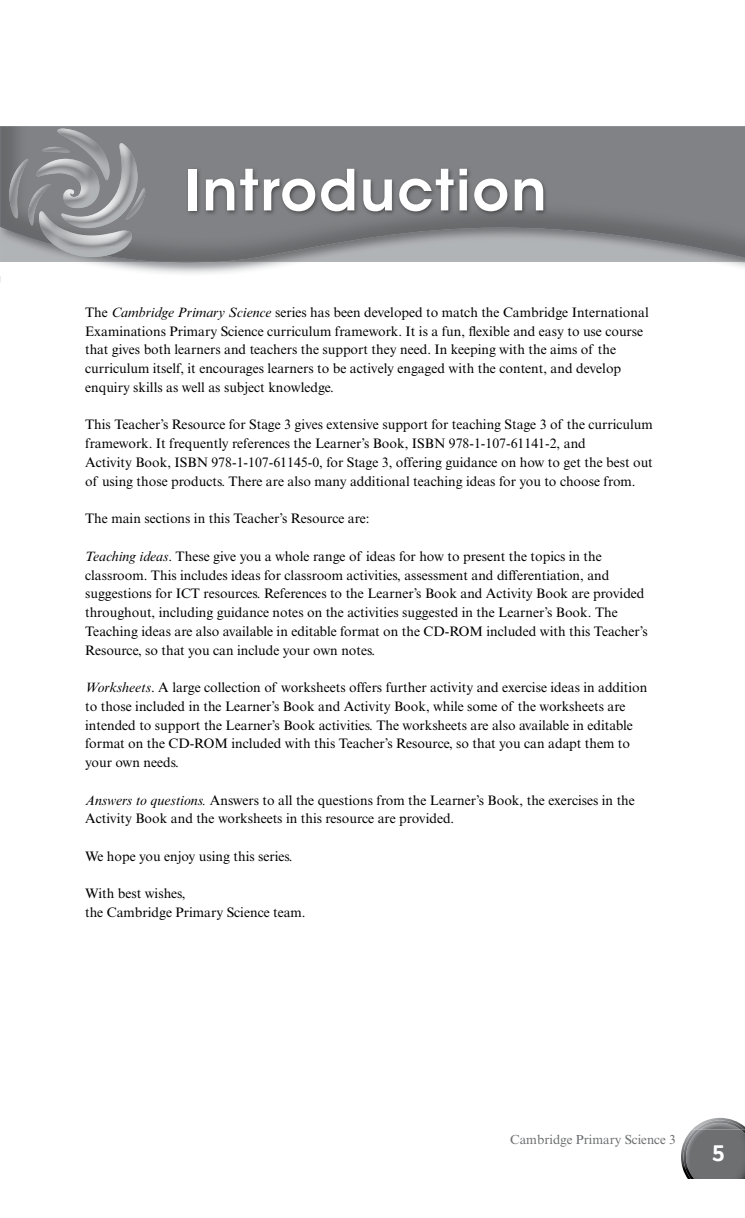
<style>
.page{position:relative;width:745px;height:1218px;background:#fff}
.page>*{position:absolute;margin:0;border:0;box-sizing:border-box;transform-origin:0 0}
.t1{font:600 56.25px "ITC Avant Garde Std";letter-spacing:.03em;color:#fff}
.t2{font:700 22.5px "Sassoon Infant Std";color:#fff}
.t3{font:13.75px/18.8px "Times New Roman MT Std";color:#000}
.t4{font:13.12px "Times New Roman MT Std";color:#6d6e70}
.s1{font-style:italic}
</style>
<div class="page">
<img style="left:693px;top:1117px;width:51px;height:12px">
<img style="left:681px;top:1145px;width:2px;height:24px">
<img style="left:695px;top:1120px;width:48px;height:9px">
<img style="left:683px;top:1129px;width:61px;height:50px">
<img style="left:0;top:126px;width:744px;height:136px">
<svg style="left:11px;top:207px;width:7px;height:11px"></svg>
<img style="left:9px;top:160px;width:19px;height:47px">
<svg style="left:28px;top:216px;width:6px;height:9px"></svg>
<img style="left:28px;top:184px;width:23px;height:32px">
<img style="left:42px;top:147px;width:19px;height:5px">
<img style="left:57px;top:129px;width:28px;height:6px">
<img style="left:62px;top:135px;width:47px;height:11px">
<img style="left:39px;top:211px;width:21px;height:17px">
<img style="left:56px;top:246px;width:49px;height:11px">
<img style="left:58px;top:246px;width:68px;height:10px">
<img style="left:41px;top:228px;width:91px;height:18px">
<svg style="left:119px;top:143px;width:7px;height:3px"></svg>
<img style="left:68px;top:223px;width:42px;height:5px">
<img style="left:61px;top:146px;width:76px;height:77px">
<img style="left:42px;top:159px;width:48px;height:8px">
<img style="left:36px;top:167px;width:63px;height:41px">
<svg style="left:141px;top:188px;width:4px;height:4px"></svg>
<img style="left:126px;top:192px;width:19px;height:26px">
<img style="left:186px;top:167px;width:362px;height:50px">
<h1 class="t1" style="left:184px;top:154px;width:364px">Introduction</h1>
<p class="t3" style="left:85px;top:303px;width:564px">The <span class="s1">Cambridge Primary Science</span> series has been developed to match the Cambridge International Examinations Primary Science curriculum framework. It is a fun, exible and easy to use course that gives both learners and teachers the support they need. In keeping with the aims of the curriculum itself, it encourages learners to be actively engaged with the content, and develop enquiry skills as well as subject knowledge.</p>
<p class="t3" style="left:85px;top:415px;width:569px">This Teacher’s Resource for Stage 3 gives extensive support for teaching Stage 3 of the curriculum framework. It frequently references the Learner’s Book, ISBN 978-1-107-61141-2, and<br>Activity Book, ISBN 978-1-107-61145-0, for Stage 3, offering guidance on how to get the best out of using those products. There are also many additional teaching ideas for you to choose from.</p>
<p class="t3" style="left:85px;top:509px;width:286px">The main sections in this Teacher’s Resource are:</p>
<p class="t3" style="left:85px;top:547px;width:563px"><span class="s1">Teaching ideas</span>. These give you a whole range of ideas for how to present the topics in the classroom. This includes ideas for classroom activities, assessment and differentiation, and suggestions for ICT resources. References to the Learner’s Book and Activity Book are provided throughout, including guidance notes on the activities suggested in the Learner’s Book. The Teaching ideas are also available in editable format on the CD-ROM included with this Teacher’s Resource, so that you can include your own notes.</p>
<p class="t3" style="left:85px;top:678px;width:563px"><span class="s1">Worksheets</span>. A large collection of worksheets offers further activity and exercise ideas in addition to those included in the Learner’s Book and Activity Book, while some of the worksheets are intended to support the Learner’s Book activities. The worksheets are also available in editable format on the CD-ROM included with this Teacher’s Resource, so that you can adapt them to your own needs.</p>
<p class="t3" style="left:85px;top:790px;width:551px"><span class="s1">Answers to questions.</span> Answers to all the questions from the Learner’s Book, the exercises in the<br>Activity Book and the worksheets in this resource are provided.</p>
<p class="t3" style="left:85px;top:847px;width:209px">We hope you enjoy using this series.</p>
<p class="t3" style="left:85px;top:884px;width:222px">With best wishes,<br>the Cambridge Primary Science team.</p>
<p class="t4" style="left:510px;top:1131px;width:167px">Cambridge Primary Science 3</p>
<h2 class="t2" style="left:712px;top:1139px;width:14px">5</h2>
</div>
